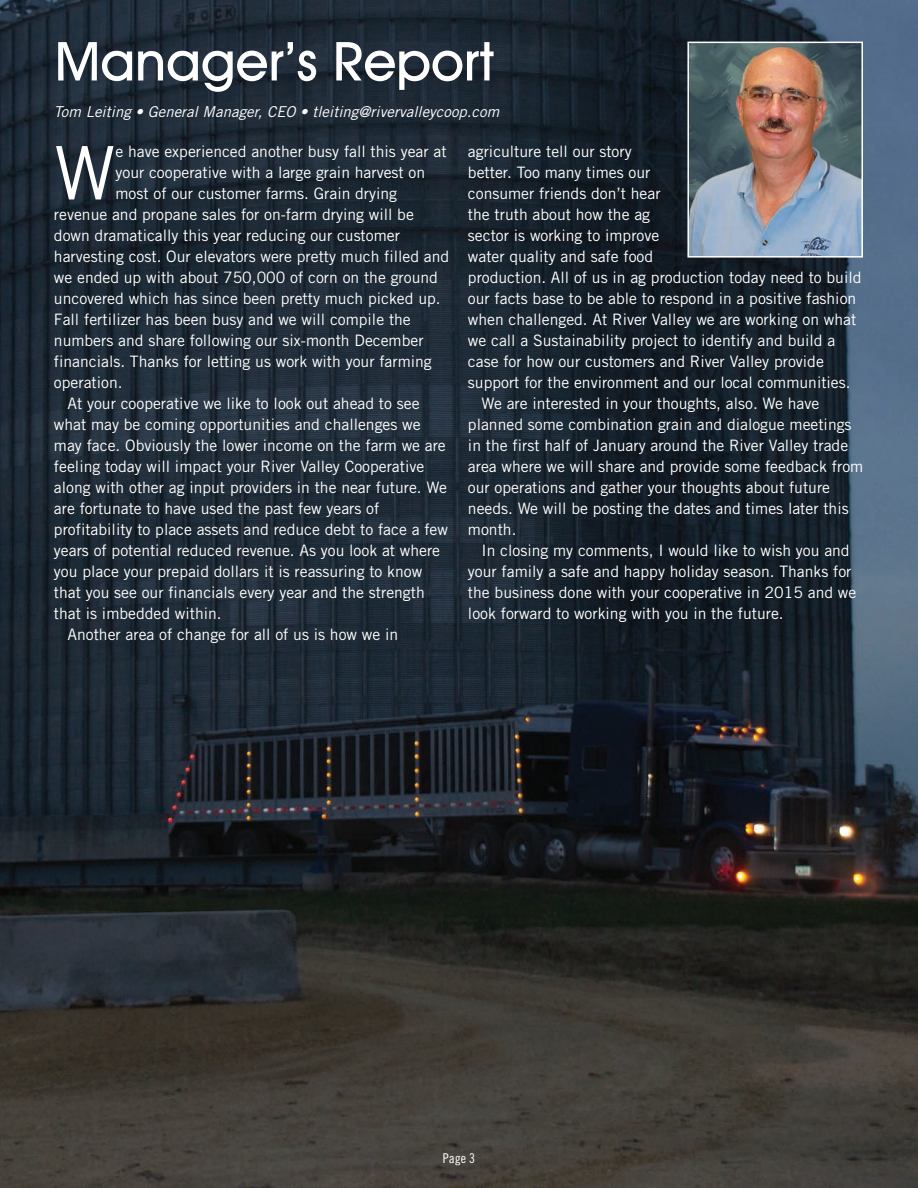
<style>
.page{position:relative;width:918px;height:1188px;background:#fff}
.page>*{position:absolute;margin:0;border:0;box-sizing:border-box;transform-origin:0 0}
.t1{font:73.95px "Trade Gothic";color:#fff}
.t2{font:500 54px "Avant Garde IT Cby BT";color:#fff}
.t3{font:15.75px "Trade Gothic";color:#fff}
.t4{font:italic 15px "Trade Gothic";letter-spacing:.005em;color:#fff}
.t5{font:13.5px "Trade Gothic LT Cond Eighteen";color:#fff}
</style>
<div class="page">
<img style="left:1px;top:0;width:917px;height:1188px">
<hr style="left:0;top:0;width:1px;height:1188px;background:#d9d7da">
<img style="left:690px;top:45px;width:170px;height:210px">
<div style="left:687px;top:42px;width:176px;height:216px;border:2px solid #fff"></div>
<h2 class="t2" style="left:55px;top:30px;width:441px">Manager’s Report</h2>
<p class="t4" style="left:54px;top:106px;width:447px">Tom Leiting • General Manager, CEO • tleiting@rivervalleycoop.com</p>
<h1 class="t1" style="left:54px;top:146px;width:63px">W</h1>
<p class="t3" style="left:115px;top:146px;width:333px">e have experienced another busy fall this year at</p>
<p class="t3" style="left:115px;top:167px;width:311px">your cooperative with a large grain harvest on</p>
<p class="t3" style="left:115px;top:188px;width:283px">most of our customer farms. Grain drying</p>
<p class="t3" style="left:54px;top:209px;width:361px">revenue and propane sales for on-farm drying will be</p>
<p class="t3" style="left:54px;top:230px;width:347px">down dramatically this year reducing our customer</p>
<p class="t3" style="left:54px;top:251px;width:397px">harvesting cost. Our elevators were pretty much filled and</p>
<p class="t3" style="left:54px;top:272px;width:385px">we ended up with about 750,000 of corn on the ground</p>
<p class="t3" style="left:54px;top:293px;width:388px">uncovered which has since been pretty much picked up.</p>
<p class="t3" style="left:54px;top:314px;width:358px">Fall fertilizer has been busy and we will compile the</p>
<p class="t3" style="left:54px;top:335px;width:371px">numbers and share following our six-month December</p>
<p class="t3" style="left:54px;top:356px;width:379px">financials. Thanks for letting us work with your farming</p>
<p class="t3" style="left:54px;top:377px;width:70px">operation.</p>
<p class="t3" style="left:67px;top:398px;width:354px">At your cooperative we like to look out ahead to see</p>
<p class="t3" style="left:54px;top:419px;width:368px">what may be coming opportunities and challenges we</p>
<p class="t3" style="left:54px;top:440px;width:393px">may face. Obviously the lower income on the farm we are</p>
<p class="t3" style="left:54px;top:461px;width:372px">feeling today will impact your River Valley Cooperative</p>
<p class="t3" style="left:54px;top:482px;width:394px">along with other ag input providers in the near future. We</p>
<p class="t3" style="left:54px;top:503px;width:327px">are fortunate to have used the past few years of</p>
<p class="t3" style="left:54px;top:524px;width:395px">profitability to place assets and reduce debt to face a few</p>
<p class="t3" style="left:54px;top:545px;width:388px">years of potential reduced revenue. As you look at where</p>
<p class="t3" style="left:54px;top:566px;width:370px">you place your prepaid dollars it is reassuring to know</p>
<p class="t3" style="left:54px;top:587px;width:372px">that you see our financials every year and the strength</p>
<p class="t3" style="left:54px;top:608px;width:169px">that is imbedded within.</p>
<p class="t3" style="left:67px;top:629px;width:332px">Another area of change for all of us is how we in</p>
<p class="t3" style="left:468px;top:146px;width:165px">agriculture tell our story</p>
<p class="t3" style="left:468px;top:167px;width:184px">better. Too many times our</p>
<p class="t3" style="left:468px;top:188px;width:194px">consumer friends don’t hear</p>
<p class="t3" style="left:468px;top:209px;width:184px">the truth about how the ag</p>
<p class="t3" style="left:468px;top:230px;width:193px">sector is working to improve</p>
<p class="t3" style="left:468px;top:251px;width:187px">water quality and safe food</p>
<p class="t3" style="left:468px;top:272px;width:395px">production. All of us in ag production today need to build</p>
<p class="t3" style="left:468px;top:293px;width:390px">our facts base to be able to respond in a positive fashion</p>
<p class="t3" style="left:468px;top:314px;width:390px">when challenged. At River Valley we are working on what</p>
<p class="t3" style="left:468px;top:335px;width:369px">we call a Sustainability project to identify and build a</p>
<p class="t3" style="left:468px;top:356px;width:357px">case for how our customers and River Valley provide</p>
<p class="t3" style="left:468px;top:377px;width:384px">support for the environment and our local communities.</p>
<p class="t3" style="left:481px;top:398px;width:339px">We are interested in your thoughts, also. We have</p>
<p class="t3" style="left:468px;top:419px;width:385px">planned some combination grain and dialogue meetings</p>
<p class="t3" style="left:468px;top:440px;width:382px">in the first half of January around the River Valley trade</p>
<p class="t3" style="left:468px;top:461px;width:397px">area where we will share and provide some feedback from</p>
<p class="t3" style="left:468px;top:482px;width:364px">our operations and gather your thoughts about future</p>
<p class="t3" style="left:468px;top:503px;width:382px">needs. We will be posting the dates and times later this</p>
<p class="t3" style="left:468px;top:524px;width:50px">month.</p>
<p class="t3" style="left:481px;top:545px;width:370px">In closing my comments, I would like to wish you and</p>
<p class="t3" style="left:468px;top:566px;width:385px">your family a safe and happy holiday season. Thanks for</p>
<p class="t3" style="left:468px;top:587px;width:390px">the business done with your cooperative in 2015 and we</p>
<p class="t3" style="left:468px;top:608px;width:317px">look forward to working with you in the future.</p>
<p class="t5" style="left:443px;top:1150px;width:34px">Page 3</p>
</div>
